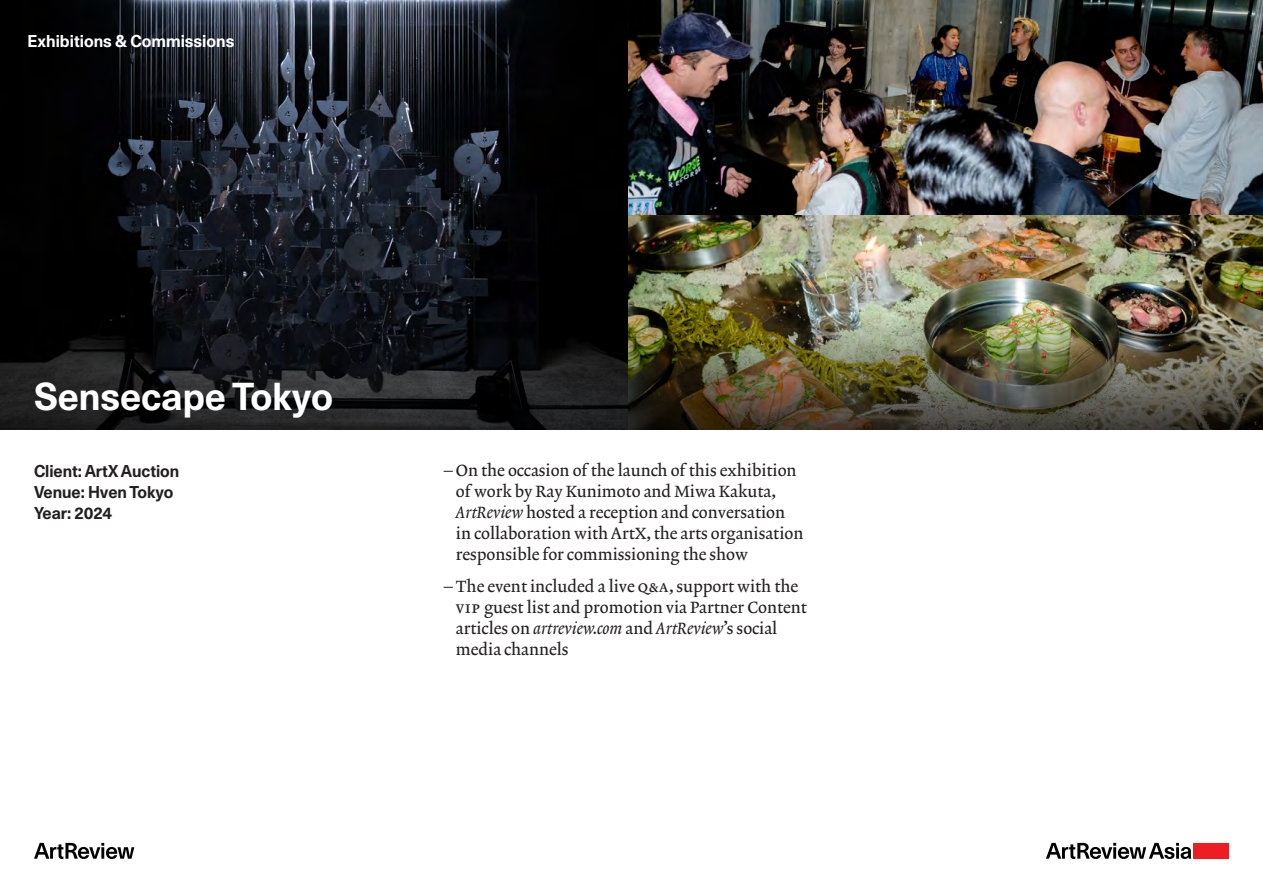
<style>
.page{position:relative;width:1263px;height:893px;background:#fff}
.page>*{position:absolute;margin:0;border:0;box-sizing:border-box;transform-origin:0 0}
.Pull_Quote_3___12_5___TO_USE_WITH_2_COL_{font:700 37.5px "Unica 77 LL";color:#fff}
.Text___1_col___10_25pts___ragged{font:16.5px/21px "Lexicon No 2 Roman A";color:#231f20}
.Proposal_text_no_indent{font:700 16.5px/21px "Unica 77 LL";color:#231f20}
.Pull_Quote_3___12_5___TO_USE_WITH_2_COL_-2{font:700 16.5px "Unica 77 LL";color:#fff}
.s1{font-family:"Lexicon No 2 Italic A"}
</style>
<div class="page">
<img style="left:0;top:0;width:1263px;height:252px">
<svg style="left:1046px;top:843px;width:145px;height:16px"></svg>
<svg style="left:34px;top:843px;width:100px;height:16px"></svg>
<div style="left:1194px;top:843px;width:35px;height:16px;background:#ee1d23"></div>
<img style="left:0;top:252px;width:1263px;height:177px">
<p class="Pull_Quote_3___12_5___TO_USE_WITH_2_COL_-2" style="left:28px;top:29px;width:208px">Exhibitions &amp; Commissions</p>
<p class="Pull_Quote_3___12_5___TO_USE_WITH_2_COL_" style="left:34px;top:369px;width:300px">Sensecape Tokyo</p>
<p class="Proposal_text_no_indent" style="left:34px;top:459px;width:147px">Client: ArtX Auction<br>Venue: Hven Tokyo<br>Year: 2024</p>
<p class="Text___1_col___10_25pts___ragged" style="left:456px;top:461px;width:349px;text-indent:-12px">– On the occasion of the launch of this exhibition of work by Ray Kunimoto and Miwa Kakuta, <span class="s1">ArtReview</span> hosted a reception and conversation in collaboration with ArtX, the arts organisation responsible for commissioning the show</p>
<p class="Text___1_col___10_25pts___ragged" style="left:456px;top:576px;width:352px;text-indent:-12px">– The event included a live Q&amp;A, support with the VIP guest list and promotion via Partner Content articles on <span class="s1">artreview.com</span> and <span class="s1">ArtReview</span>’s social media channels</p>
</div>
